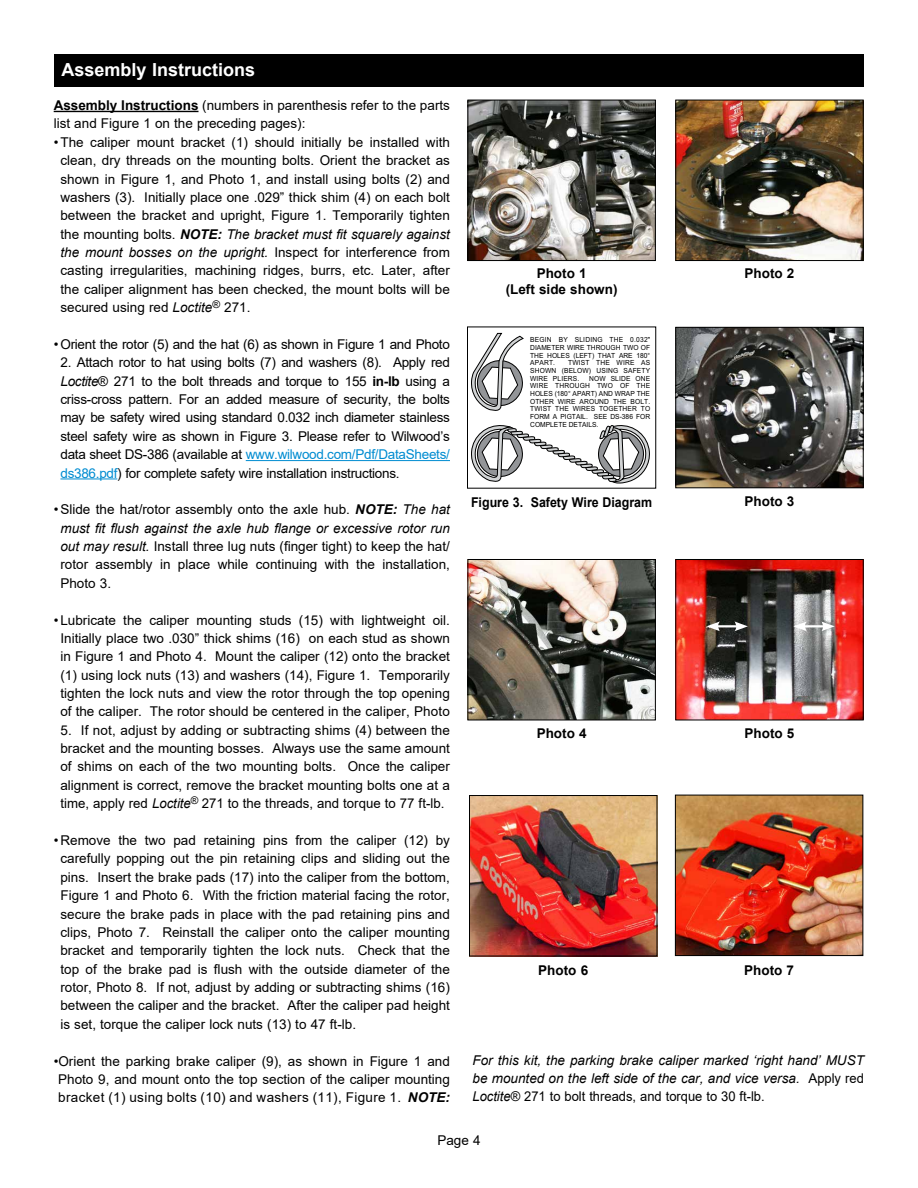
<style>
.page{position:relative;width:918px;height:1188px;background:#fff}
.page>*{position:absolute;margin:0;border:0;box-sizing:border-box;transform-origin:0 0}
.t1{font:700 18px "Arial";color:#fff}
.t2{font:13.5px/18.3px "Arial";color:#000;text-align:justify}
.t3{font:italic 13.5px/18.3px "Arial";color:#000;text-align:justify}
.t4{font:700 13.5px/16.2px "Arial";color:#000;text-align:center}
.t5{font:13.5px "Arial";letter-spacing:-.02em;color:#000}
.t6{font:700 13.5px "Arial";color:#000;scale:.92 1}
.t7{font:7.05px/7.6px "Arial";color:#000;text-align:justify;scale:.95 1}
.s1{font-weight:700}
.s2{font-weight:700;font-style:italic}
.s3{font-style:italic}
.s4{color:#008cd1}
.s5{font-style:normal}
</style>
<div class="page">
<hr style="left:54px;top:111px;width:145px;height:1px;background:#000">
<hr style="left:246px;top:460px;width:204px;height:1px;background:#008cd1">
<hr style="left:60px;top:478px;width:57px;height:1px;background:#008cd1">
<div style="left:54px;top:54px;width:810px;height:32px;background:#000"></div>
<img style="left:470px;top:102px;width:184px;height:157px">
<div style="left:468px;top:100px;width:188px;height:161px;border:1px solid #000"></div>
<img style="left:677px;top:102px;width:185px;height:157px">
<div style="left:675px;top:100px;width:189px;height:161px;border:1px solid #000"></div>
<img style="left:677px;top:329px;width:185px;height:157px">
<div style="left:675px;top:327px;width:189px;height:161px;border:1px solid #000"></div>
<img style="left:677px;top:561px;width:185px;height:157px">
<div style="left:675px;top:559px;width:189px;height:161px;border:1px solid #000"></div>
<img style="left:470px;top:561px;width:184px;height:157px">
<div style="left:468px;top:559px;width:188px;height:161px;border:1px solid #000"></div>
<hr style="left:716px;top:625px;width:23px;height:2px;background:#fff">
<svg style="left:706px;top:621px;width:14px;height:10px"></svg>
<svg style="left:734px;top:621px;width:14px;height:10px"></svg>
<hr style="left:803px;top:625px;width:22px;height:2px;background:#fff">
<svg style="left:793px;top:621px;width:14px;height:10px"></svg>
<svg style="left:821px;top:621px;width:14px;height:10px"></svg>
<img style="left:677px;top:797px;width:184px;height:157px">
<div style="left:675px;top:795px;width:188px;height:161px;border:1px solid #000"></div>
<img style="left:471px;top:797px;width:184px;height:157px">
<div style="left:469px;top:795px;width:188px;height:161px;border:1px solid #000"></div>
<svg style="left:471px;top:333px;width:53px;height:78px"></svg>
<svg style="left:471px;top:425px;width:179px;height:59px"></svg>
<h1 class="t1" style="left:62px;top:57px;width:195px">Assembly Instructions</h1>
<p class="t2" style="left:54px;top:96px;width:398px"><span class="s1">Assembly Instructions</span> (numbers in parenthesis refer to the parts list and Figure 1 on the preceding pages):</p>
<p class="t2" style="left:60px;top:133px;width:391px;text-indent:-7px">•The caliper mount bracket (1) should initially be installed with clean, dry threads on the mounting bolts. Orient the bracket as shown in Figure 1, and Photo 1, and install using bolts (2) and washers (3). Initially place one .029” thick shim (4) on each bolt between the bracket and upright, Figure 1. Temporarily tighten the mounting bolts. <span class="s2">NOTE:</span> <span class="s3">The bracket must fit squarely against the mount bosses on the upright.</span> Inspect for interference from casting irregularities, machining ridges, burrs, etc. Later, after the caliper alignment has been checked, the mount bolts will be secured using red <span class="s3">Loctite</span><sup>®</sup> 271.</p>
<p class="t5" style="left:54px;top:335px;width:398px">• Orient the rotor (5) and the hat (6) as shown in Figure 1 and Photo</p>
<p class="t2" style="left:60px;top:353px;width:391px">2. Attach rotor to hat using bolts (7) and washers (8). Apply red <span class="s3">Loctite</span>® 271 to the bolt threads and torque to 155 <span class="s1">in-lb</span> using a criss-cross pattern. For an added measure of security, the bolts may be safety wired using standard 0.032 inch diameter stainless steel safety wire as shown in Figure 3. Please refer to Wilwood’s data sheet DS-386 (available at <span class="s4">www.wilwood.com/Pdf/DataSheets/ ds386.pdf</span>) for complete safety wire installation instructions.</p>
<p class="t2" style="left:60px;top:500px;width:391px;text-indent:-7px">•Slide the hat/rotor assembly onto the axle hub. <span class="s2">NOTE:</span> <span class="s3">The hat must fit flush against the axle hub flange or excessive rotor run out may result.</span> Install three lug nuts (finger tight) to keep the hat/ rotor assembly in place while continuing with the installation, Photo 3.</p>
<p class="t2" style="left:54px;top:611px;width:398px;text-align:center">• Lubricate the caliper mounting studs (15) with lightweight oil.<br>Initially place two .030” thick shims (16) on each stud as shown in Figure 1 and Photo 4. Mount the caliper (12) onto the bracket (1) using lock nuts (13) and washers (14), Figure 1. Temporarily tighten the lock nuts and view the rotor through the top opening of the caliper. The rotor should be centered in the caliper, Photo</p>
<p class="t2" style="left:60px;top:721px;width:391px">5. If not, adjust by adding or subtracting shims (4) between the bracket and the mounting bosses. Always use the same amount of shims on each of the two mounting bolts. Once the caliper alignment is correct, remove the bracket mounting bolts one at a time, apply red <span class="s3">Loctite</span><sup>®</sup> 271 to the threads, and torque to 77 ft-lb.</p>
<p class="t2" style="left:60px;top:831px;width:391px;text-indent:-7px">• Remove the two pad retaining pins from the caliper (12) by carefully popping out the pin retaining clips and sliding out the pins. Insert the brake pads (17) into the caliper from the bottom, Figure 1 and Photo 6. With the friction material facing the rotor, secure the brake pads in place with the pad retaining pins and clips, Photo 7. Reinstall the caliper onto the caliper mounting bracket and temporarily tighten the lock nuts. Check that the top of the brake pad is flush with the outside diameter of the rotor, Photo 8. If not, adjust by adding or subtracting shims (16) between the caliper and the bracket. After the caliper pad height is set, torque the caliper lock nuts (13) to 47 ft-lb.</p>
<p class="t2" style="left:54px;top:1052px;width:398px;text-align:center">•Orient the parking brake caliper (9), as shown in Figure 1 and<br>Photo 9, and mount onto the top section of the caliper mounting bracket (1) using bolts (10) and washers (11), Figure 1. <span class="s2">NOTE:</span></p>
<p class="t2" style="left:437px;top:1131px;width:45px">Page 4</p>
<p class="t4" style="left:506px;top:266px;width:113px">Photo 1<br>(Left side shown)</p>
<p class="t4" style="left:745px;top:266px;width:51px">Photo 2</p>
<p class="t7" style="left:530px;top:337px;width:128px">BEGIN BY SLIDING THE 0.032" DIAMETER WIRE THROUGH TWO OF THE HOLES (LEFT) THAT ARE 180° APART.</p>
<p class="t7" style="left:530px;top:360px;width:128px;text-indent:38px">TWIST THE WIRE AS SHOWN (BELOW) USING SAFETY WIRE PLIERS.</p>
<p class="t7" style="left:530px;top:375px;width:128px;text-indent:59px">NOW SLIDE ONE WIRE THROUGH TWO OF THE HOLES (180° APART) AND WRAP THE OTHER WIRE AROUND THE BOLT.<br>TWIST THE WIRES TOGETHER TO FORM A PIGTAIL. SEE DS-386 FOR COMPLETE DETAILS.</p>
<p class="t6" style="left:471px;top:493px;width:198px">Figure 3. Safety Wire Diagram</p>
<p class="t4" style="left:745px;top:493px;width:51px">Photo 3</p>
<p class="t4" style="left:537px;top:725px;width:51px">Photo 4</p>
<p class="t4" style="left:745px;top:725px;width:51px">Photo 5</p>
<p class="t4" style="left:538px;top:963px;width:51px">Photo 6</p>
<p class="t4" style="left:744px;top:962px;width:51px">Photo 7</p>
<p class="t3" style="left:472px;top:1051px;width:393px">For this kit, the parking brake caliper marked ‘right hand’ MUST be mounted on the left side of the car, and vice versa. <span class="s5">Apply red </span>Loctite<span class="s5">® 271 to bolt threads, and torque to 30 ft-lb.</span></p>
</div>
